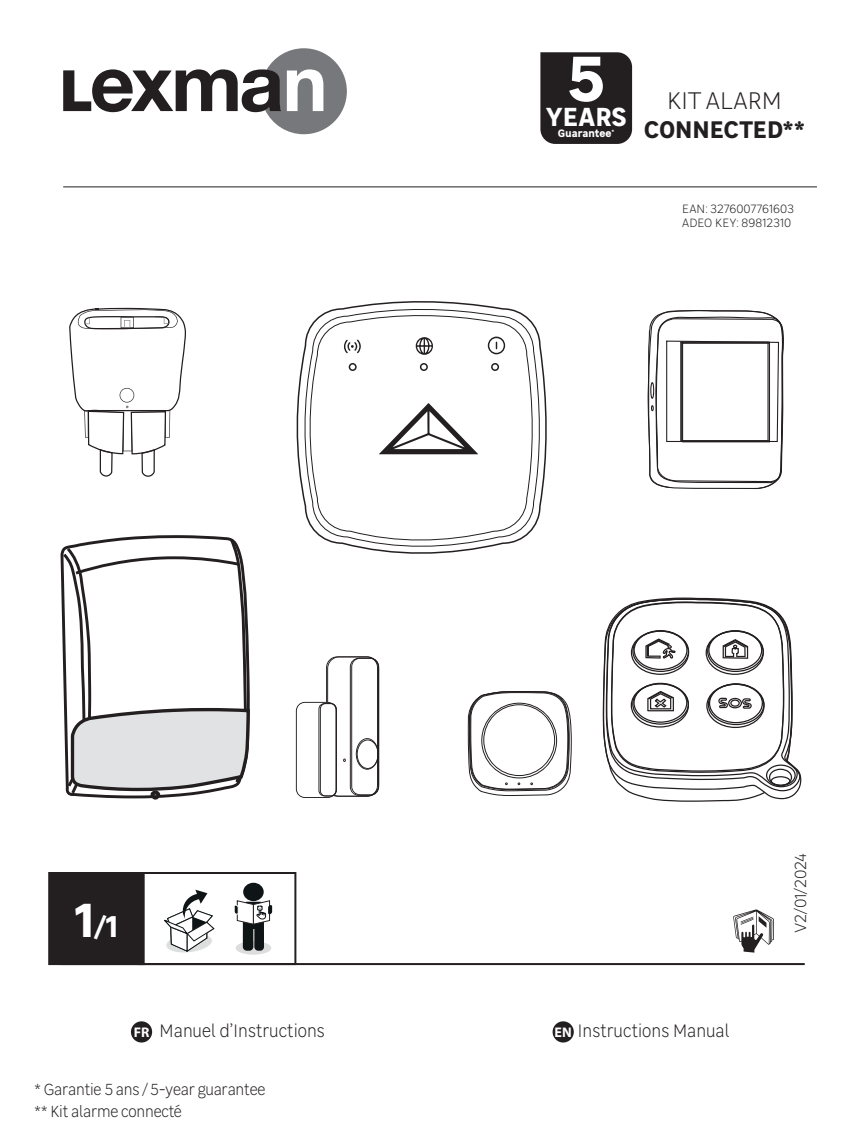
<style>
.page{position:relative;width:851px;height:1134px;background:#fff}
.page>*{position:absolute;margin:0;border:0;box-sizing:border-box;transform-origin:0 0}
.t1{font:700 63.8px "Leroy Merlin Sans";color:#fff}
.t2{font:700 47.8px "Leroy Merlin Sans";color:#fff}
.t3{font:700 26.2px "Leroy Merlin Sans";color:#fff}
.t4{font:700 24px "Leroy Merlin Sans";letter-spacing:-.005em;color:#231f20}
.t5{font:300 24px "Leroy Merlin Sans";color:#231f20}
.t6{font:300 18px "Leroy Merlin Sans";color:#231f20;scale:.94 1}
.t7{font:300 16px/22.2px "Leroy Merlin Sans";letter-spacing:-.02em;color:#231f20;scale:.95 1}
.t8{font:300 16px "Leroy Merlin Sans";letter-spacing:-.02em;color:#231f20}
.t9{font:300 12px/14.4px "Leroy Merlin Sans";color:#231f20}
.t10{font:700 10.8px "Leroy Merlin Sans";color:#fff}
.s1{font-size:28px}
.s2{font-size:30px}
.s3{font-family:"Myriad Pro";font-weight:700;font-size:14px;color:#fff}
</style>
<div class="page">
<hr style="left:63px;top:186px;width:753px;height:1px;background:#231f20">
<hr style="left:60px;top:963px;width:744px;height:2px;background:#231f20">
<div style="left:49px;top:873px;width:95px;height:91px;background:#231f20"></div>
<div style="left:48px;top:872px;width:97px;height:93px;border:2px solid #231f20"></div>
<div style="left:235px;top:941px;width:36px;height:14px;background:#ddddde;border-radius:50%"></div>
<div style="left:243px;top:883px;width:21px;height:18px;background:#0f1516;border-radius:50%"></div>
<svg style="left:234px;top:900px;width:38px;height:51px"></svg>
<div style="left:138px;top:872px;width:158px;height:93px;border:2px solid #231f20"></div>
<svg style="left:164px;top:890px;width:51px;height:63px"></svg>
<svg style="left:63px;top:48px;width:284px;height:86px"></svg>
<div style="left:540px;top:52px;width:92px;height:92px;background:#231f20"></div>
<svg style="left:733px;top:909px;width:40px;height:43px"></svg>
<div style="left:131px;top:1021px;width:21px;height:21px;background:#231f20;border-radius:50%"></div>
<div style="left:552px;top:1021px;width:21px;height:21px;background:#231f20;border-radius:50%"></div>
<svg style="left:647px;top:310px;width:136px;height:179px"></svg>
<svg style="left:296px;top:656px;width:83px;height:142px"></svg>
<svg style="left:61px;top:535px;width:172px;height:126px"></svg>
<svg style="left:63px;top:539px;width:187px;height:261px"></svg>
<svg style="left:467px;top:691px;width:105px;height:105px"></svg>
<svg style="left:69px;top:308px;width:117px;height:169px"></svg>
<svg style="left:602px;top:597px;width:199px;height:202px"></svg>
<svg style="left:605px;top:598px;width:195px;height:193px"></svg>
<svg style="left:296px;top:301px;width:251px;height:253px"></svg>
<svg style="left:302px;top:307px;width:239px;height:243px"></svg>
<svg style="left:307px;top:313px;width:227px;height:230px"></svg>
<div style="left:349px;top:364px;width:7px;height:6px;background:#fff;border-radius:50%"></div>
<div style="left:348px;top:363px;width:8px;height:8px;border:2px solid #231f20;border-radius:50%"></div>
<div style="left:420px;top:364px;width:7px;height:6px;background:#fff;border-radius:50%"></div>
<div style="left:420px;top:363px;width:8px;height:8px;border:2px solid #231f20;border-radius:50%"></div>
<div style="left:491px;top:364px;width:7px;height:6px;background:#fff;border-radius:50%"></div>
<div style="left:491px;top:363px;width:8px;height:8px;border:2px solid #231f20;border-radius:50%"></div>
<svg style="left:415px;top:337px;width:18px;height:18px"></svg>
<svg style="left:344px;top:340px;width:17px;height:13px"></svg>
<svg style="left:487px;top:336px;width:18px;height:18px"></svg>
<svg style="left:379px;top:403px;width:99px;height:51px"></svg>
<h1 class="t1" style="left:567px;top:25px;width:39px">5</h1>
<h3 class="t3" style="left:545px;top:95px;width:82px">YEARS</h3>
<p class="t10" style="left:558px;top:124px;width:58px">Guarantee<sup>*</sup></p>
<h3 class="t5" style="left:667px;top:83px;width:116px">KIT ALARM</h3>
<h3 class="t4" style="left:643px;top:109px;width:163px">CONNECTED**</h3>
<p class="t9" style="left:682px;top:200px;width:113px">EAN: 3276007761603<br>ADEO KEY: 89812310</p>
<h2 class="t2" style="left:75px;top:880px;width:45px">1<span class="s1">/</span><span class="s2">1</span></h2>
<p class="t6" style="left:134px;top:1018px;width:205px"><span class="s3">FR</span> Manuel d’Instructions</p>
<p class="t6" style="left:554px;top:1018px;width:188px"><span class="s3">EN</span> Instructions Manual</p>
<p class="t8" style="left:788px;top:933px;width:82px;rotate:-90deg">V2/01/2024</p>
<p class="t7" style="left:34px;top:1077px;width:245px">* Garantie 5 ans / 5-year guarantee ** Kit alarme connecté</p>
</div>
